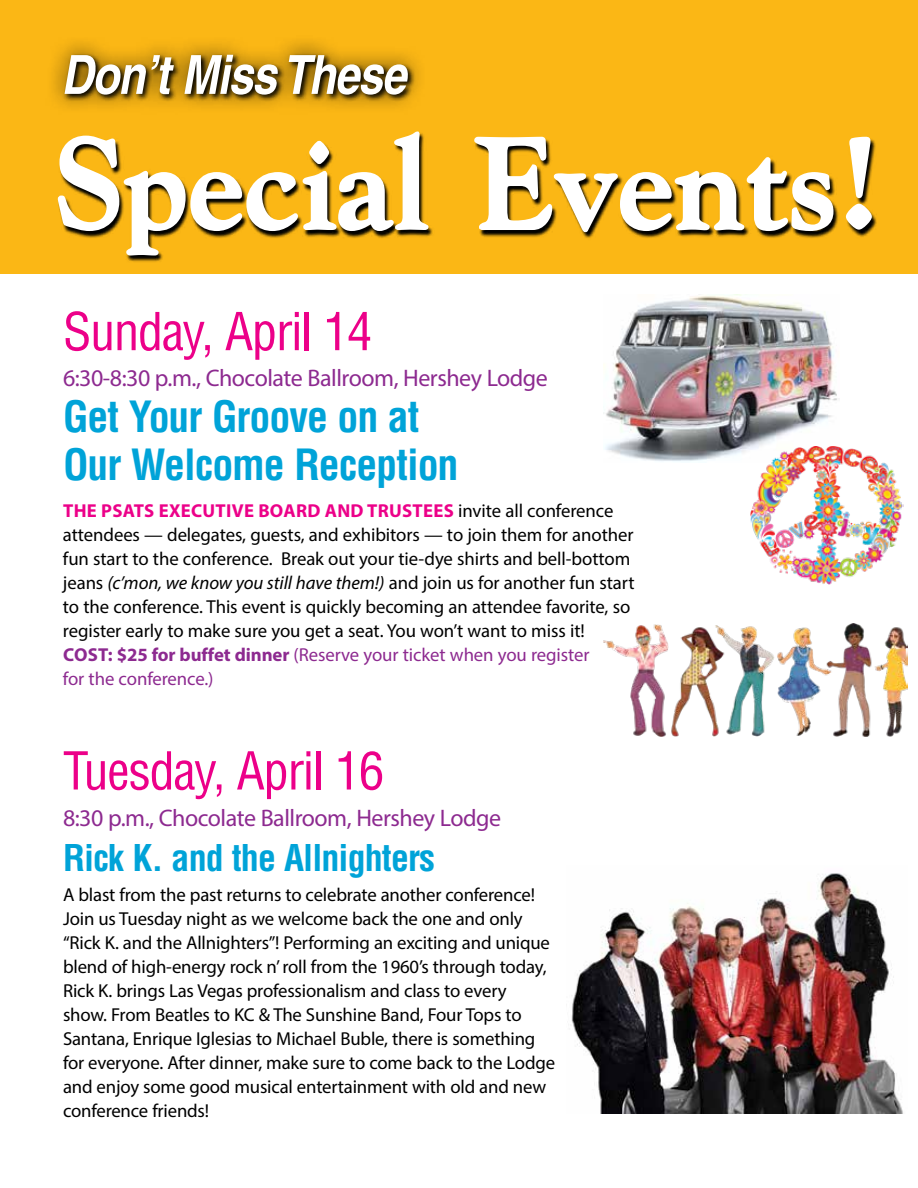
<style>
.page{position:relative;width:918px;height:1188px;background:#fff}
.page>*{position:absolute;margin:0;border:0;box-sizing:border-box;transform-origin:0 0}
.t1{font:700 127.5px "Gilde";color:#fff}
.t2{font:italic 700 condensed 54px "Helvetica";letter-spacing:-.02em;color:#fff}
.t3{font:condensed 51px "Helvetica";letter-spacing:-.03em;color:#ec0089}
.t4{font:700 condensed 42px/48px "Helvetica";letter-spacing:-.025em;color:#00a3d8}
.t5{font:700 condensed 36px "Helvetica";letter-spacing:-.025em;color:#00a3d8}
.t6{font:24px "Myriad Pro";letter-spacing:-.02em;color:#8d2a90}
.t7{font:18.75px/24px "Myriad Pro";letter-spacing:-.01em;color:#000}
.s1{font-weight:700;color:#ec0089}
.s2{font-style:italic}
.s3{font-weight:700;color:#8d2a90}
.s4{color:#8d2a90}
</style>
<div class="page">
<div style="left:0;top:0;width:918px;height:274px;background:#fbb715"></div>
<svg style="left:57px;top:131px;width:373px;height:126px"></svg>
<svg style="left:474px;top:136px;width:361px;height:98px"></svg>
<svg style="left:845px;top:136px;width:28px;height:95px"></svg>
<div style="left:45px;top:34px;width:383px;height:81px;background:#000;opacity:.75"></div>
<img style="left:605px;top:295px;width:235px;height:167px">
<img style="left:750px;top:446px;width:153px;height:139px">
<img style="left:604px;top:624px;width:303px;height:112px">
<img style="left:571px;top:873px;width:332px;height:240px">
<h2 class="t2" style="left:61px;top:42px;width:347px">Don’t Miss These</h2>
<h1 class="t1" style="left:53px;top:106px;width:828px">Special Events!</h1>
<h3 class="t3" style="left:63px;top:300px;width:311px">Sunday, April 14</h3>
<p class="t6" style="left:63px;top:363px;width:486px">6:30-8:30 p.m., Chocolate Ballroom, Hershey Lodge</p>
<h3 class="t4" style="left:63px;top:392px;width:397px">Get Your Groove on at<br>Our Welcome Reception</h3>
<p class="t7" style="left:63px;top:498px;width:573px"><span class="s1">THE PSATS EXECUTIVE BOARD AND TRUSTEES</span> invite all conference attendees — delegates, guests, and exhibitors — to join them for another fun start to the conference. Break out your tie-dye shirts and bell-bottom jeans <span class="s2">(c’mon, we know you still have them!)</span> and join us for another fun start to the conference. This event is quickly becoming an attendee favorite, so register early to make sure you get a seat. You won’t want to miss it!<br><span class="s3">COST: $25 for buffet dinner</span> <span class="s4">(Reserve your ticket when you register<br>for the conference.)</span></p>
<h3 class="t3" style="left:63px;top:739px;width:323px">Tuesday, April 16</h3>
<p class="t6" style="left:63px;top:803px;width:440px">8:30 p.m., Chocolate Ballroom, Hershey Lodge</p>
<h3 class="t5" style="left:63px;top:835px;width:374px">Rick K. and the Allnighters</h3>
<p class="t7" style="left:63px;top:882px;width:494px">A blast from the past returns to celebrate another conference!<br>Join us Tuesday night as we welcome back the one and only “Rick K. and the Allnighters”! Performing an exciting and unique blend of high-energy rock n’ roll from the 1960’s through today, Rick K. brings Las Vegas professionalism and class to every show. From Beatles to KC &amp; The Sunshine Band, Four Tops to Santana, Enrique Iglesias to Michael Buble, there is something for everyone. After dinner, make sure to come back to the Lodge and enjoy some good musical entertainment with old and new conference friends!</p>
</div>
